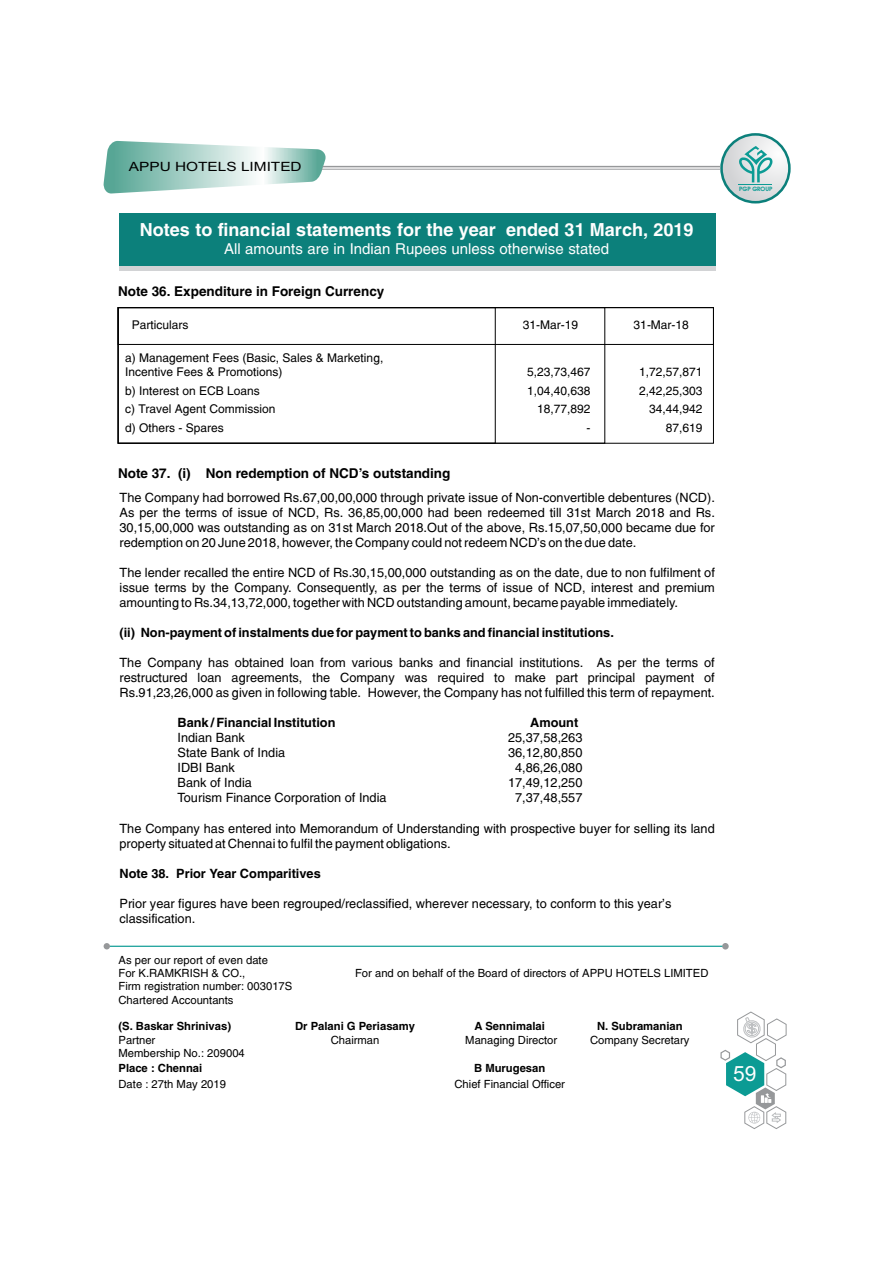
<style>
.page{position:relative;width:893px;height:1263px;background:#fff}
.page>*{position:absolute;margin:0;border:0;box-sizing:border-box;transform-origin:0 0}
.t1{font:21px "Arial";color:#fefefe}
.t2{font:18px "Switzerland";color:#fefefe}
.t3{font:15px "Switzerland";color:#fefefe}
.t4{font:13.5px "Switzerland";color:#000}
.t5{font:12.75px/15px "Switzerland";color:#000;text-align:justify}
.t6{font:12.75px "Arial";color:#000;scale:1.21 1}
.t7{font:12px/14.1px "Switzerland";color:#000}
.t8{font:11.25px/13.2px "Switzerland";color:#000}
.t9{font:5.85px "Avalon";color:#0c9b94}
</style>
<div class="page">
<div style="left:119px;top:213px;width:596px;height:53px;background:#0c807b"></div>
<div style="left:119px;top:266px;width:596px;height:5px;background:#d2d3d5"></div>
<div style="left:118px;top:307px;width:487px;height:137px;border:1px solid #000"></div>
<div style="left:118px;top:307px;width:596px;height:38px;border:1px solid #000"></div>
<div style="left:722px;top:943px;width:7px;height:6px;background:#96989a;border-radius:50%"></div>
<svg style="left:104px;top:943px;width:6px;height:6px"></svg>
<hr style="left:110px;top:946px;width:612px;height:1px;background:#0c9b94">
<svg style="left:721px;top:134px;width:68px;height:68px"></svg>
<div style="left:720px;top:133px;width:71px;height:70px;border:3px solid #0c807b;border-radius:50%"></div>
<svg style="left:103px;top:141px;width:224px;height:53px"></svg>
<hr style="left:323px;top:166px;width:397px;height:1px;background:#96989a">
<hr style="left:322px;top:169px;width:398px;height:1px;background:#96989a">
<hr style="left:739px;top:184px;width:33px;height:1px;background:#0c9b94">
<svg style="left:739px;top:146px;width:33px;height:36px"></svg>
<svg style="left:720px;top:1011px;width:67px;height:118px"></svg>
<p class="t6" style="left:129px;top:162px;width:144px">APPU HOTELS LIMITED</p>
<h2 class="t2" style="left:140px;top:218px;width:555px">Notes to financial statements for the year ended 31 March, 2019</h2>
<p class="t3" style="left:224px;top:240px;width:387px">All amounts are in Indian Rupees unless otherwise stated</p>
<p class="t4" style="left:118px;top:283px;width:268px">Note 36. Expenditure in Foreign Currency</p>
<p class="t7" style="left:132px;top:319px;width:58px">Particulars</p>
<p class="t7" style="left:523px;top:319px;width:57px">31-Mar-19</p>
<p class="t7" style="left:634px;top:319px;width:57px">31-Mar-18</p>
<p class="t7" style="left:125px;top:353px;width:260px">a) Management Fees (Basic, Sales &amp; Marketing,<br>Incentive Fees &amp; Promotions)</p>
<p class="t7" style="left:527px;top:367px;width:65px">5,23,73,467</p>
<p class="t7" style="left:639px;top:367px;width:65px">1,72,57,871</p>
<p class="t7" style="left:125px;top:385px;width:136px">b) Interest on ECB Loans</p>
<p class="t7" style="left:527px;top:385px;width:65px">1,04,40,638</p>
<p class="t7" style="left:639px;top:385px;width:65px">2,42,25,303</p>
<p class="t7" style="left:125px;top:403px;width:152px">c) Travel Agent Commission</p>
<p class="t7" style="left:537px;top:403px;width:55px">18,77,892</p>
<p class="t7" style="left:649px;top:403px;width:55px">34,44,942</p>
<p class="t7" style="left:125px;top:422px;width:100px">d) Others - Spares</p>
<p class="t7" style="left:586px;top:422px;width:5px">-</p>
<p class="t7" style="left:666px;top:422px;width:38px">87,619</p>
<p class="t4" style="left:118px;top:465px;width:334px">Note 37. (i) Non redemption of NCD’s outstanding</p>
<p class="t5" style="left:120px;top:491px;width:597px">The Company had borrowed Rs.67,00,00,000 through private issue of Non-convertible debentures (NCD).<br>As per the terms of issue of NCD, Rs. 36,85,00,000 had been redeemed till 31st March 2018 and Rs.<br>30,15,00,000 was outstanding as on 31st March 2018.Out of the above, Rs.15,07,50,000 became due for redemption on 20 June 2018, however, the Company could not redeem NCD’s on the due date.</p>
<p class="t5" style="left:120px;top:566px;width:597px">The lender recalled the entire NCD of Rs.30,15,00,000 outstanding as on the date, due to non fulfilment of issue terms by the Company. Consequently, as per the terms of issue of NCD, interest and premium amounting to Rs.34,13,72,000, together with NCD outstanding amount, became payable immediately.</p>
<p class="t5" style="left:120px;top:627px;width:496px">(ii) Non-payment of instalments due for payment to banks and financial institutions.</p>
<p class="t5" style="left:120px;top:657px;width:597px">The Company has obtained loan from various banks and financial institutions. As per the terms of restructured loan agreements, the Company was required to make part principal payment of Rs.91,23,26,000 as given in following table. However, the Company has not fulfilled this term of repayment.</p>
<p class="t5" style="left:178px;top:717px;width:159px">Bank / Financial Institution</p>
<p class="t5" style="left:530px;top:717px;width:50px">Amount</p>
<p class="t5" style="left:178px;top:732px;width:69px">Indian Bank</p>
<p class="t5" style="left:508px;top:732px;width:76px">25,37,58,263</p>
<p class="t5" style="left:178px;top:747px;width:109px">State Bank of India</p>
<p class="t5" style="left:508px;top:747px;width:76px">36,12,80,850</p>
<p class="t5" style="left:178px;top:762px;width:59px">IDBI Bank</p>
<p class="t5" style="left:515px;top:762px;width:69px">4,86,26,080</p>
<p class="t5" style="left:178px;top:777px;width:76px">Bank of India</p>
<p class="t5" style="left:508px;top:777px;width:76px">17,49,12,250</p>
<p class="t5" style="left:178px;top:792px;width:211px">Tourism Finance Corporation of India</p>
<p class="t5" style="left:515px;top:792px;width:69px">7,37,48,557</p>
<p class="t5" style="left:120px;top:822px;width:597px">The Company has entered into Memorandum of Understanding with prospective buyer for selling its land property situated at Chennai to fulfil the payment obligations.</p>
<p class="t5" style="left:120px;top:867px;width:203px">Note 38. Prior Year Comparitives</p>
<p class="t5" style="left:119px;top:897px;width:553px">Prior year figures have been regrouped/reclassified, wherever necessary, to conform to this year's classification.</p>
<p class="t8" style="left:118px;top:955px;width:151px">As per our report of even date<br>For K.RAMKRISH &amp; CO.,</p>
<p class="t8" style="left:355px;top:968px;width:355px">For and on behalf of the Board of directors of APPU HOTELS LIMITED</p>
<p class="t8" style="left:118px;top:981px;width:175px">Firm registration number: 003017S<br>Chartered Accountants</p>
<p class="t8" style="left:118px;top:1021px;width:114px">(S. Baskar Shrinivas)</p>
<p class="t8" style="left:295px;top:1021px;width:122px">Dr Palani G Periasamy</p>
<p class="t8" style="left:475px;top:1021px;width:72px">A Sennimalai</p>
<p class="t8" style="left:597px;top:1021px;width:87px">N. Subramanian</p>
<p class="t8" style="left:118px;top:1034px;width:38px">Partner</p>
<p class="t8" style="left:331px;top:1034px;width:50px">Chairman</p>
<p class="t8" style="left:465px;top:1034px;width:93px">Managing Director</p>
<p class="t8" style="left:590px;top:1034px;width:101px">Company Secretary</p>
<p class="t8" style="left:118px;top:1047px;width:128px;line-height:15.5px">Membership No.: 209004<br>Place : Chennai</p>
<p class="t8" style="left:474px;top:1063px;width:73px">B Murugesan</p>
<p class="t8" style="left:118px;top:1078px;width:109px">Date : 27th May 2019</p>
<p class="t8" style="left:454px;top:1078px;width:112px">Chief Financial Officer</p>
<p class="t9" style="left:739px;top:185px;width:35px">PGP GROUP</p>
<h1 class="t1" style="left:733px;top:1066px;width:25px">59</h1>
</div>
